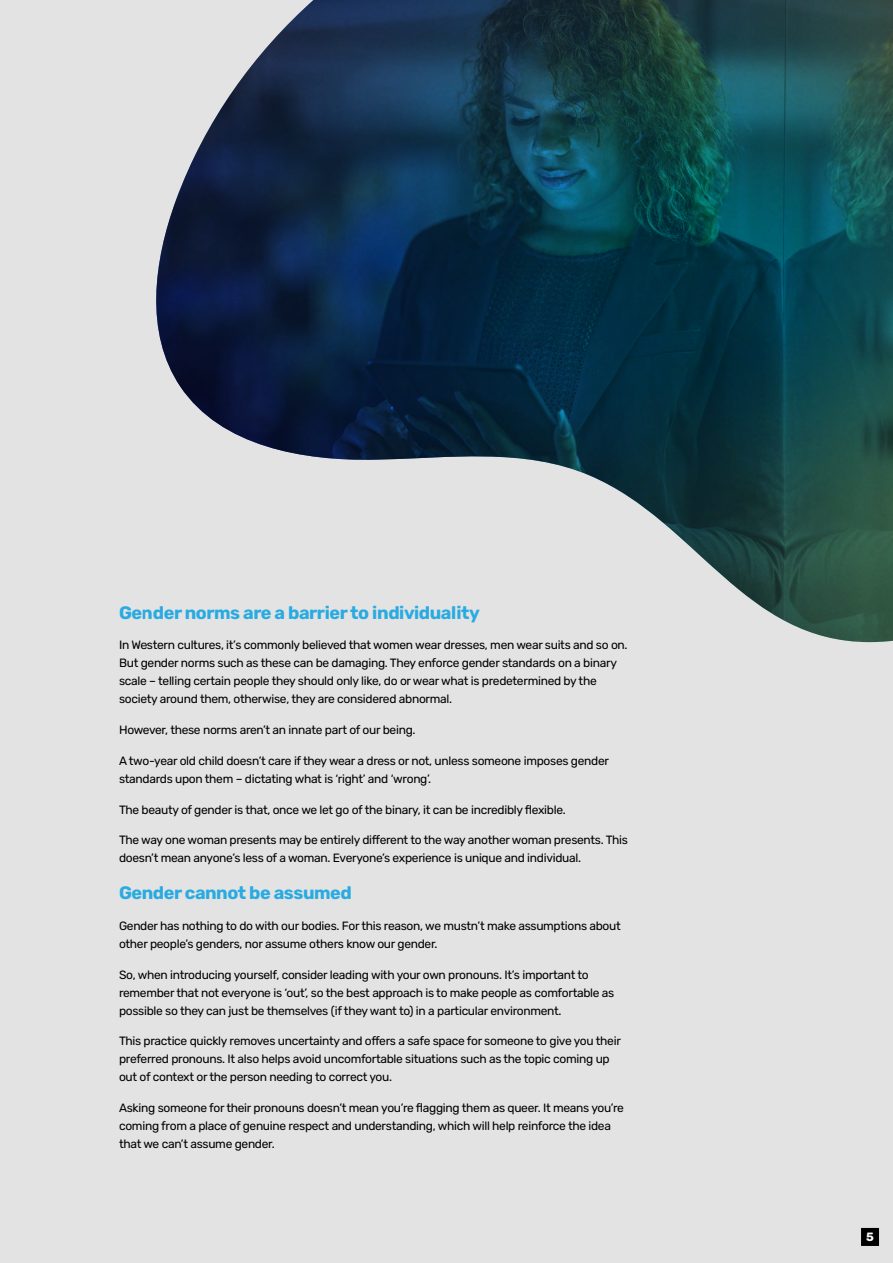
<style>
.page{position:relative;width:893px;height:1263px;background:#e3e3e3}
.page>*{position:absolute;margin:0;border:0;box-sizing:border-box;transform-origin:0 0}
.t1{font:700 18px "Rubik";letter-spacing:-.025em;color:#29abe2}
.t2{font:12px/18px "Rubik";letter-spacing:-.025em;color:#000}
.t3{font:700 12px "Rubik";color:#fff}
</style>
<div class="page">
<img style="left:156px;top:0;width:737px;height:642px">
<div style="left:861px;top:1228px;width:18px;height:18px;background:#000"></div>
<h1 class="t1" style="left:119px;top:602px;width:362px">Gender norms are a barrier to individuality</h1>
<p class="t2" style="left:119px;top:636px;width:510px">In Western cultures, it’s commonly believed that women wear dresses, men wear suits and so on.<br>But gender norms such as these can be damaging. They enforce gender standards on a binary scale – telling certain people they should only like, do or wear what is predetermined by the society around them, otherwise, they are considered abnormal.</p>
<p class="t2" style="left:119px;top:721px;width:298px">However, these norms aren’t an innate part of our being.</p>
<p class="t2" style="left:119px;top:752px;width:491px">A two-year old child doesn’t care if they wear a dress or not, unless someone imposes gender standards upon them – dictating what is ‘right’ and ‘wrong’.</p>
<p class="t2" style="left:119px;top:801px;width:448px">The beauty of gender is that, once we let go of the binary, it can be incredibly flexible.</p>
<p class="t2" style="left:119px;top:831px;width:510px">The way one woman presents may be entirely different to the way another woman presents. This doesn’t mean anyone’s less of a woman. Everyone’s experience is unique and individual.</p>
<h1 class="t1" style="left:119px;top:883px;width:234px">Gender cannot be assumed</h1>
<p class="t2" style="left:119px;top:917px;width:503px">Gender has nothing to do with our bodies. For this reason, we mustn’t make assumptions about other people’s genders, nor assume others know our gender.</p>
<p class="t2" style="left:119px;top:966px;width:497px">So, when introducing yourself, consider leading with your own pronouns. It’s important to remember that not everyone is ‘out’, so the best approach is to make people as comfortable as possible so they can just be themselves (if they want to) in a particular environment.</p>
<p class="t2" style="left:119px;top:1032px;width:503px">This practice quickly removes uncertainty and offers a safe space for someone to give you their preferred pronouns. It also helps avoid uncomfortable situations such as the topic coming up out of context or the person needing to correct you.</p>
<p class="t2" style="left:119px;top:1099px;width:506px">Asking someone for their pronouns doesn’t mean you’re flagging them as queer. It means you’re coming from a place of genuine respect and understanding, which will help reinforce the idea that we can’t assume gender.</p>
<p class="t3" style="left:866px;top:1230px;width:9px">5</p>
</div>
